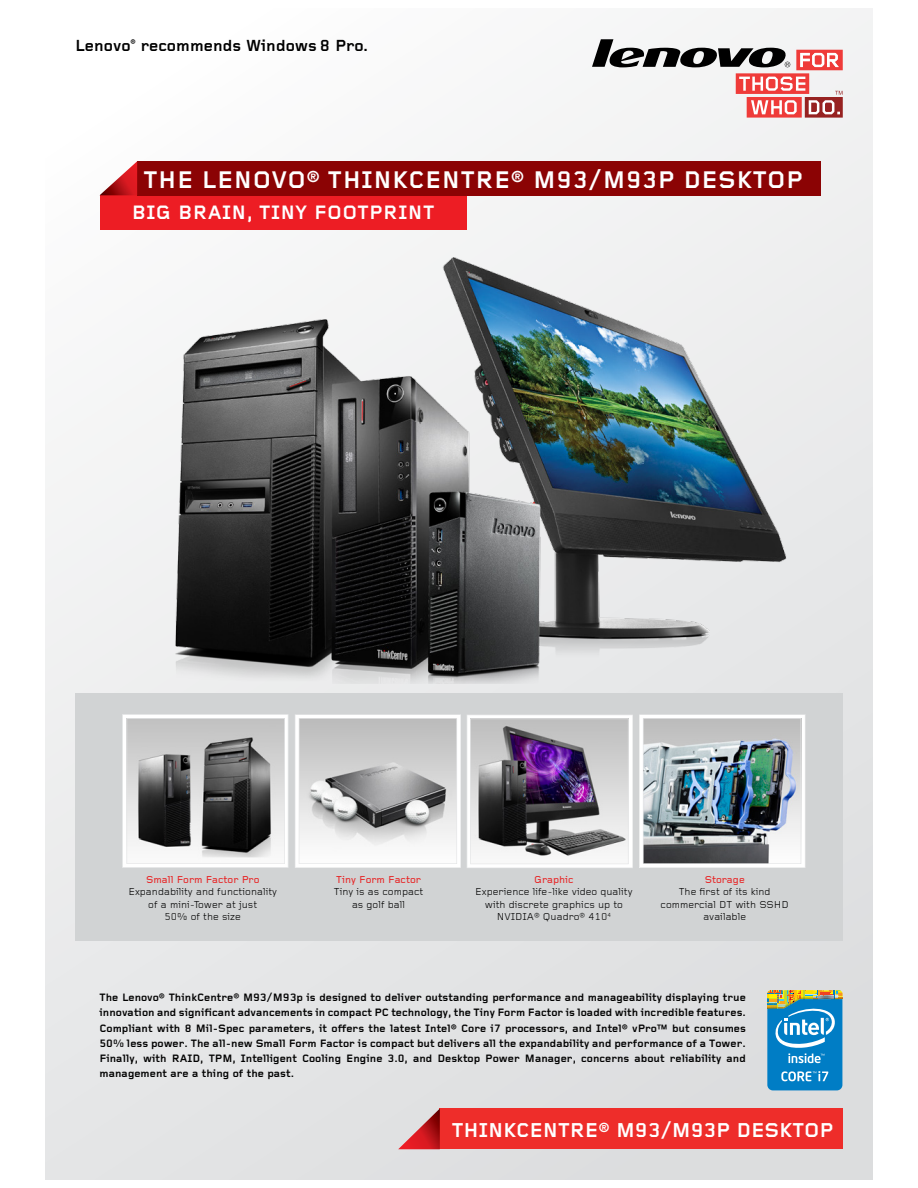
<style>
.page{position:relative;width:918px;height:1188px;background:#fff}
.page>*{position:absolute;margin:0;border:0;box-sizing:border-box;transform-origin:0 0}
.t1{font:700 25.05px "Foundry Gridnik";letter-spacing:.025em;color:#fff}
.t2{font:700 20.85px "Foundry Gridnik";color:#fff}
.t3{font:700 20.1px "Foundry Gridnik";letter-spacing:.025em;color:#fff}
.t4{font:700 16.65px "Foundry Gridnik";color:#000}
.t5{font:700 11.1px/15.3px "Foundry Gridnik";color:#000;text-align:justify}
.t6{font:10.5px/12.5px "Foundry Gridnik";color:#000;text-align:center}
.s1{font-weight:500;color:#e72526}
</style>
<div class="page">
<div style="left:45px;top:9px;width:828px;height:1170px;background:linear-gradient(to bottom,#faf9f9,#dee0e1)"></div>
<div style="left:100px;top:195px;width:367px;height:34px;background:#ed1d24"></div>
<div style="left:137px;top:161px;width:684px;height:34px;background:#8b0304"></div>
<svg style="left:592px;top:39px;width:251px;height:79px"></svg>
<img style="left:140px;top:241px;width:666px;height:442px">
<div style="left:439px;top:1109px;width:404px;height:40px;background:#ee2d2a"></div>
<svg style="left:398px;top:1109px;width:42px;height:40px"></svg>
<svg style="left:100px;top:161px;width:37px;height:34px"></svg>
<div style="left:75px;top:694px;width:768px;height:247px;background:#d1d3d4"></div>
<svg style="left:295px;top:714px;width:166px;height:154px"></svg>
<img style="left:639px;top:714px;width:167px;height:154px">
<svg style="left:122px;top:714px;width:166px;height:154px"></svg>
<img style="left:467px;top:715px;width:166px;height:153px">
<svg style="left:767px;top:990px;width:75px;height:100px"></svg>
<p class="t4" style="left:75px;top:37px;width:295px">Lenovo<sup>®</sup> recommends Windows 8 Pro.</p>
<p class="t1" style="left:143px;top:166px;width:661px">THE LENOVO® THINKCENTRE® M93/M93P DESKTOP</p>
<p class="t3" style="left:132px;top:201px;width:304px">BIG BRAIN, TINY FOOTPRINT</p>
<p class="t6" style="left:334px;top:874px;width:91px"><span class="s1">Tiny Form Factor<br></span>Tiny is as compact as golf ball</p>
<p class="t6" style="left:475px;top:874px;width:159px"><span class="s1">Graphic<br></span>Experience life-like video quality with discrete graphics up to<br>NVIDIA® Quadro® 410<sup>4</sup></p>
<p class="t6" style="left:128px;top:874px;width:150px"><span class="s1">Small Form Factor Pro<br></span>Expandability and functionality of a mini-Tower at just<br>50% of the size</p>
<p class="t6" style="left:661px;top:874px;width:130px"><span class="s1">Storage<br></span>The first of its kind commercial DT with SSHD available</p>
<p class="t5" style="left:100px;top:990px;width:648px">The Lenovo® ThinkCentre® M93/M93p is designed to deliver outstanding performance and manageability displaying true innovation and significant advancements in compact PC technology, the Tiny Form Factor is loaded with incredible features.<br>Compliant with 8 Mil-Spec parameters, it offers the latest Intel® Core i7 processors, and Intel® vPro™ but consumes 50% less power. The all-new Small Form Factor is compact but delivers all the expandability and performance of a Tower.<br>Finally, with RAID, TPM, Intelligent Cooling Engine 3.0, and Desktop Power Manager, concerns about reliability and management are a thing of the past.</p>
<p class="t2" style="left:452px;top:1118px;width:383px">THINKCENTRE® M93/M93P DESKTOP</p>
</div>
